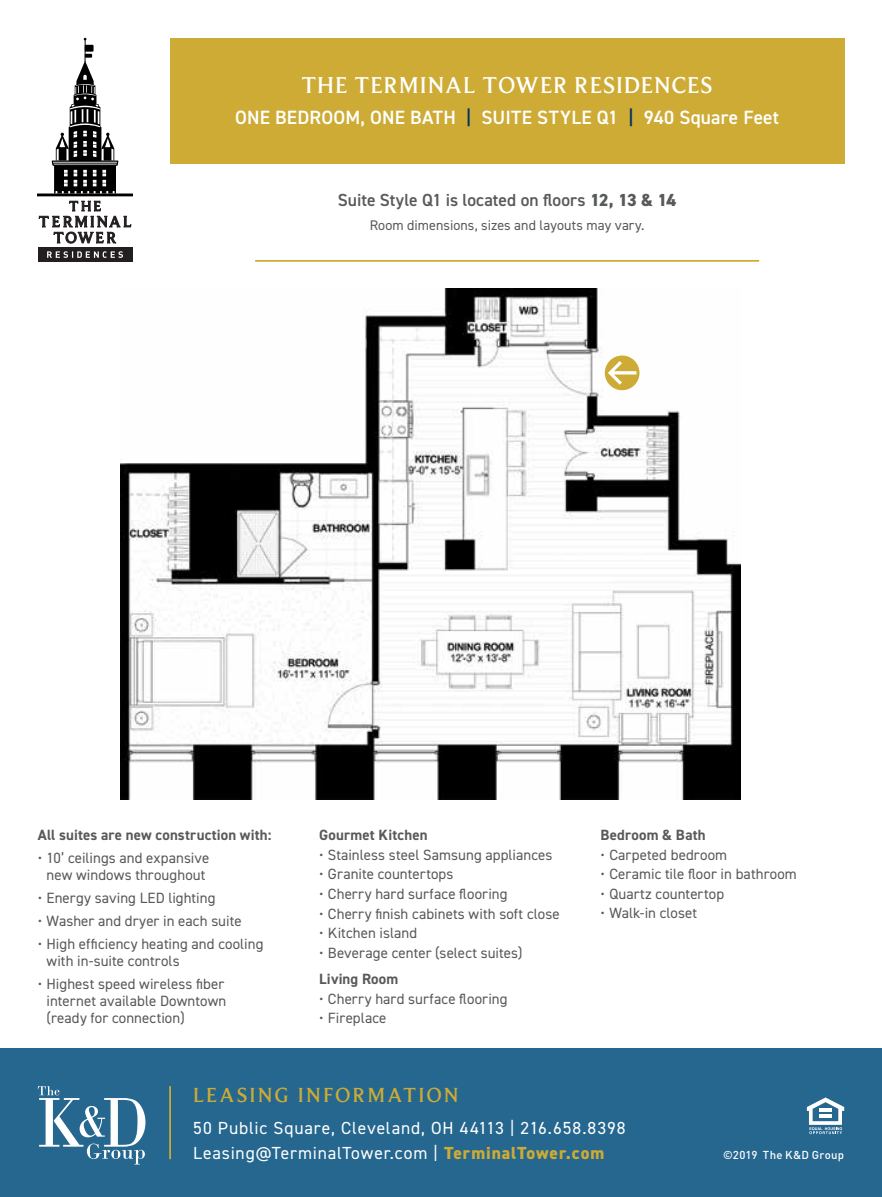
<style>
.page{position:relative;width:882px;height:1197px;background:#fff}
.page>*{position:absolute;margin:0;border:0;box-sizing:border-box;transform-origin:0 0}
.t1{font:500 23.62px "Beaufort";letter-spacing:.04em;color:#fff}
.t2{font:500 21px "Beaufort";letter-spacing:.1em;color:#cdab35}
.t3{font:600 19.25px "DIN2014";letter-spacing:.01em;color:#fff}
.t4{font:17.5px/24.5px "DIN2014";letter-spacing:.045em;color:#fff}
.t5{font:600 17.5px "DIN2014";color:#58595b}
.t6{font:14.88px/17.2px "DIN2014";letter-spacing:.005em;color:#58595b}
.t7{font:700 14.88px "DIN2014";letter-spacing:.01em;color:#58595b}
.t8{font:14px "DIN2014";letter-spacing:.005em;color:#58595b}
.t9{font:500 11.38px "DINOT";letter-spacing:.025em;color:#fff}
.s1{color:#003462}
.s2{font-weight:800}
.s3{font-weight:800;color:#cdab35}
</style>
<div class="page">
<img style="left:120px;top:289px;width:621px;height:510px">
<hr style="left:255px;top:260px;width:504px;height:2px;background:#cdab35">
<div style="left:170px;top:38px;width:674px;height:126px;background:#cdab35"></div>
<div style="left:38px;top:247px;width:94px;height:15px;background:#231f21"></div>
<svg style="left:47px;top:251px;width:76px;height:7px"></svg>
<svg style="left:39px;top:201px;width:92px;height:42px"></svg>
<hr style="left:38px;top:194px;width:94px;height:2px;background:#000">
<svg style="left:51px;top:38px;width:68px;height:156px"></svg>
<div style="left:605px;top:356px;width:34px;height:34px;background:#cdab35;border-radius:50%"></div>
<svg style="left:608px;top:361px;width:28px;height:24px"></svg>
<div style="left:0;top:1048px;width:882px;height:149px;background:#25678f"></div>
<svg style="left:38px;top:1086px;width:107px;height:79px"></svg>
<hr style="left:169px;top:1086px;width:2px;height:73px;background:#cdab35">
<svg style="left:807px;top:1097px;width:37px;height:37px"></svg>
<h1 class="t1" style="left:301px;top:72px;width:413px">THE TERMINAL TOWER RESIDENCES</h1>
<p class="t3" style="left:235px;top:105px;width:545px">ONE BEDROOM, ONE BATH <span class="s1">|</span> SUITE STYLE Q1 <span class="s1">|</span> 940 Square Feet</p>
<p class="t5" style="left:338px;top:188px;width:340px">Suite Style Q1 is located on floors <span class="s2">12, 13 &amp; 14</span></p>
<p class="t8" style="left:370px;top:217px;width:276px">Room dimensions, sizes and layouts may vary.</p>
<p class="t7" style="left:38px;top:825px;width:235px">All suites are new construction with:</p>
<p class="t6" style="left:38px;top:849px;width:173px;text-align:center">• 10’ ceilings and expansive new windows throughout</p>
<p class="t6" style="left:38px;top:889px;width:179px">• Energy saving LED lighting</p>
<p class="t6" style="left:38px;top:912px;width:205px">• Washer and dryer in each suite</p>
<p class="t6" style="left:47px;top:935px;width:218px;text-indent:-9px">• High efficiency heating and cooling with in-suite controls</p>
<p class="t6" style="left:47px;top:975px;width:181px;text-indent:-9px">• Highest speed wireless fiber internet available Downtown (ready for connection)</p>
<p class="t7" style="left:319px;top:825px;width:110px">Gourmet Kitchen</p>
<p class="t6" style="left:319px;top:846px;width:235px">• Stainless steel Samsung appliances</p>
<p class="t6" style="left:319px;top:865px;width:136px">• Granite countertops</p>
<p class="t6" style="left:319px;top:885px;width:190px">• Cherry hard surface flooring</p>
<p class="t6" style="left:319px;top:905px;width:242px">• Cherry finish cabinets with soft close</p>
<p class="t6" style="left:319px;top:924px;width:100px">• Kitchen island</p>
<p class="t6" style="left:319px;top:944px;width:205px">• Beverage center (select suites)</p>
<p class="t7" style="left:319px;top:969px;width:81px">Living Room</p>
<p class="t6" style="left:319px;top:990px;width:190px">• Cherry hard surface flooring</p>
<p class="t6" style="left:319px;top:1009px;width:69px">• Fireplace</p>
<p class="t7" style="left:601px;top:825px;width:107px">Bedroom &amp; Bath</p>
<p class="t6" style="left:601px;top:846px;width:128px">• Carpeted bedroom</p>
<p class="t6" style="left:601px;top:865px;width:198px">• Ceramic tile floor in bathroom</p>
<p class="t6" style="left:601px;top:885px;width:125px">• Quartz countertop</p>
<p class="t6" style="left:601px;top:904px;width:98px">• Walk-in closet</p>
<h2 class="t2" style="left:193px;top:1083px;width:267px">LEASING INFORMATION</h2>
<p class="t4" style="left:193px;top:1115px;width:434px">50 Public Square, Cleveland, OH 44113 | 216.658.8398<br>Leasing@TerminalTower.com | <span class="s3">TerminalTower.com</span></p>
<p class="t9" style="left:723px;top:1146px;width:123px">©2019 The K&amp;D Group</p>
</div>
